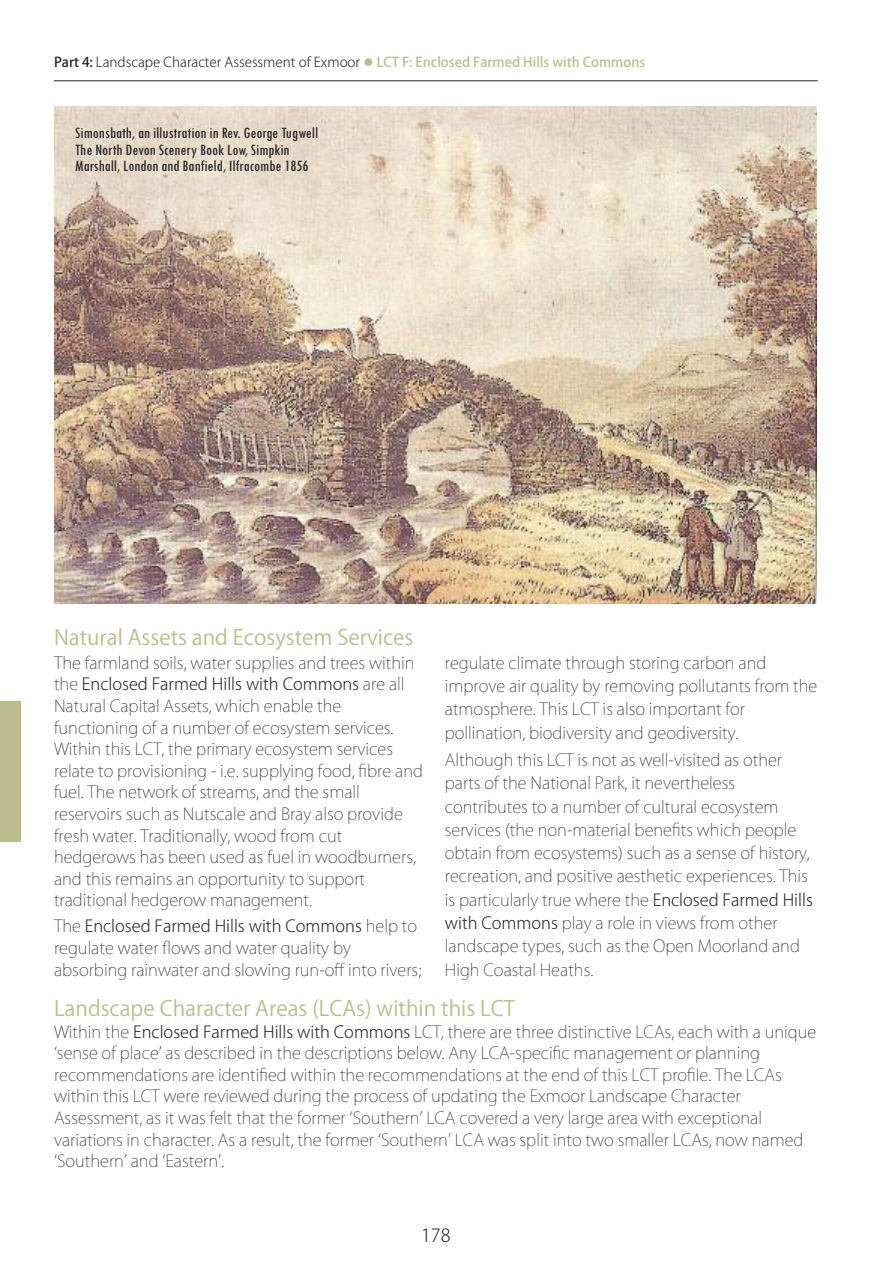
<style>
.page{position:relative;width:893px;height:1263px;background:#fff}
.page>*{position:absolute;margin:0;border:0;box-sizing:border-box;transform-origin:0 0}
.t1{font:21px "Koz Go Pro";color:#bbbd8e}
.t2{font:300 18px "Koz Go Pr 6 N";color:#272526}
.t3{font:200 16.5px/21.6px "Koz Go Pr 6 N";color:#272526}
.t4{font:condensed 16.5px/16.5px "Tw Cen";color:#272526}
.t5{font:300 16.5px "Koz Go Pro";color:#272526}
.t6{font:300 13.5px "Koz Go Pr 6 N";color:#272526}
.s1{font-family:"Koz Go Pro";font-weight:500}
.s2{color:#bbbd8e}
.s3{font-family:"Koz Go Pro";font-weight:500;color:#bbbd8e}
.s4{font-family:"Koz Go Pr 6 N";font-weight:200}
.s5{font-family:"Koz Go Pro";font-weight:300}
</style>
<div class="page">
<hr style="left:54px;top:81px;width:764px;height:1px;background:#272526">
<img style="left:54px;top:106px;width:762px;height:497px">
<div style="left:0;top:702px;width:21px;height:140px;background:#bbbd8e"></div>
<p class="t6" style="left:54px;top:55px;width:593px"><span class="s1">Part 4:</span> Landscape Character Assessment of Exmoor <span class="s2">●</span> <span class="s3">LCT F: Enclosed Farmed Hills with Commons</span></p>
<p class="t4" style="left:75px;top:124px;width:244px">Simonsbath, an illustration in Rev. George Tugwell<br>The North Devon Scenery Book Low, Simpkin<br>Marshall, London and Banfield, Ilfracombe 1856</p>
<p class="t1" style="left:54px;top:623px;width:361px">Natural Assets and Ecosystem Services</p>
<p class="t3" style="left:54px;top:652px;width:362px">The farmland soils, water supplies and trees within</p>
<p class="t5" style="left:54px;top:674px;width:352px"><span class="s4">the</span> Enclosed Farmed Hills with Commons <span class="s4">are all</span></p>
<p class="t3" style="left:54px;top:695px;width:370px">Natural Capital Assets, which enable the functioning of a number of ecosystem services.<br>Within this LCT, the primary ecosystem services relate to provisioning - i.e. supplying food, fibre and fuel. The network of streams, and the small reservoirs such as Nutscale and Bray also provide fresh water. Traditionally, wood from cut hedgerows has been used as fuel in woodburners, and this remains an opportunity to support traditional hedgerow management.</p>
<p class="t5" style="left:54px;top:915px;width:365px"><span class="s4">The</span> Enclosed Farmed Hills with Commons <span class="s4">help to</span></p>
<p class="t3" style="left:54px;top:937px;width:369px">regulate water flows and water quality by absorbing rainwater and slowing run-off into rivers;</p>
<p class="t3" style="left:445px;top:651px;width:374px;line-height:23.2px">regulate climate through storing carbon and improve air quality by removing pollutants from the atmosphere. This LCT is also important for pollination, biodiversity and geodiversity.</p>
<p class="t3" style="left:445px;top:749px;width:369px;line-height:23.2px">Although this LCT is not as well-visited as other parts of the National Park, it nevertheless contributes to a number of cultural ecosystem services (the non-material benefits which people obtain from ecosystems) such as a sense of history, recreation, and positive aesthetic experiences. This is particularly true where the <span class="s5">Enclosed Farmed Hills with Commons</span> play a role in views from other landscape types, such as the Open Moorland and High Coastal Heaths.</p>
<p class="t1" style="left:54px;top:995px;width:462px">Landscape Character Areas (LCAs) within this LCT</p>
<p class="t3" style="left:54px;top:1021px;width:764px">Within the <span class="s5">Enclosed Farmed Hills with Commons</span> LCT, there are three distinctive LCAs, each with a unique ‘sense of place’ as described in the descriptions below. Any LCA-specific management or planning recommendations are identified within the recommendations at the end of this LCT profile. The LCAs within this LCT were reviewed during the process of updating the Exmoor Landscape Character Assessment, as it was felt that the former ‘Southern’ LCA covered a very large area with exceptional variations in character. As a result, the former ‘Southern’ LCA was split into two smaller LCAs, now named ‘Southern’ and ‘Eastern’.</p>
<p class="t2" style="left:421px;top:1226px;width:31px">178</p>
</div>
